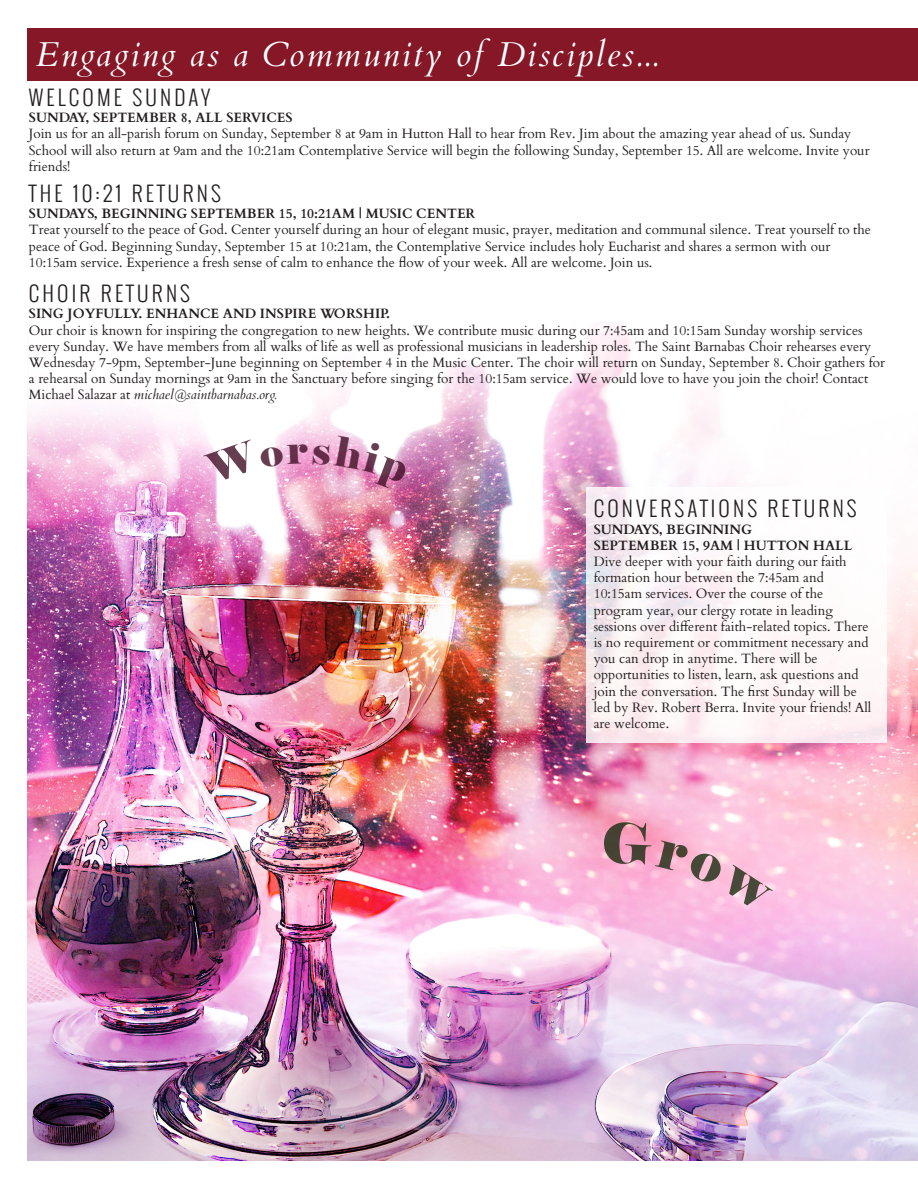
<style>
.page{position:relative;width:918px;height:1188px;background:#fff}
.page>*{position:absolute;margin:0;border:0;box-sizing:border-box;transform-origin:0 0}
.t1{font:italic 34.5px "Cardo";letter-spacing:.06em;color:#fff}
.t2{font:300 21px "Oswald";letter-spacing:.15em;color:#231f20}
.t3{font:13.5px/16.2px "Cardo";color:#231f20}
.t4{font:700 13.5px "Cardo";color:#231f20}
.s1{font-style:italic}
</style>
<div class="page">
<img style="left:27px;top:28px;width:891px;height:1133px">
<svg style="left:586px;top:487px;width:300px;height:255px"></svg>
<div style="left:28px;top:28px;width:890px;height:53px;background:#851727"></div>
<svg style="left:603px;top:821px;width:170px;height:92px;background:#fbb9d7"></svg>
<svg style="left:203px;top:436px;width:205px;height:56px"></svg>
<p class="t1" style="left:36px;top:34px;width:624px">Engaging as a Community of Disciples...</p>
<p class="t2" style="left:29px;top:82px;width:183px">WELCOME SUNDAY</p>
<p class="t4" style="left:29px;top:107px;width:265px">SUNDAY, SEPTEMBER 8, ALL SERVICES</p>
<p class="t3" style="left:29px;top:125px;width:842px">Join us for an all-parish forum on Sunday, September 8 at 9am in Hutton Hall to hear from Rev. Jim about the amazing year ahead of us. Sunday<br>School will also return at 9am and the 10:21am Contemplative Service will begin the following Sunday, September 15. All are welcome. Invite your friends!</p>
<p class="t2" style="left:29px;top:178px;width:193px">THE 10:21 RETURNS</p>
<p class="t4" style="left:29px;top:203px;width:448px">SUNDAYS, BEGINNING SEPTEMBER 15, 10:21AM | MUSIC CENTER</p>
<p class="t3" style="left:29px;top:221px;width:844px">Treat yourself to the peace of God. Center yourself during an hour of elegant music, prayer, meditation and communal silence. Treat yourself to the peace of God. Beginning Sunday, September 15 at 10:21am, the Contemplative Service includes holy Eucharist and shares a sermon with our</p>
<p class="t3" style="left:29px;top:253px;width:625px">10:15am service. Experience a fresh sense of calm to enhance the flow of your week. All are welcome. Join us.</p>
<p class="t2" style="left:29px;top:278px;width:163px">CHOIR RETURNS</p>
<p class="t4" style="left:29px;top:303px;width:363px">SING JOYFULLY. ENHANCE AND INSPIRE WORSHIP.</p>
<p class="t3" style="left:29px;top:321px;width:844px">Our choir is known for inspiring the congregation to new heights. We contribute music during our 7:45am and 10:15am Sunday worship services every Sunday. We have members from all walks of life as well as professional musicians in leadership roles. The Saint Barnabas Choir rehearses every</p>
<p class="t3" style="left:29px;top:354px;width:858px">Wednesday 7-9pm, September-June beginning on September 4 in the Music Center. The choir will return on Sunday, September 8. Choir gathers for a rehearsal on Sunday mornings at 9am in the Sanctuary before singing for the 10:15am service. We would love to have you join the choir! Contact<br>Michael Salazar at <span class="s1">michael@saintbarnabas.org.</span></p>
<p class="t2" style="left:594px;top:493px;width:264px">CONVERSATIONS RETURNS</p>
<p class="t4" style="left:594px;top:518px;width:160px">SUNDAYS, BEGINNING</p>
<p class="t4" style="left:594px;top:534px;width:260px">SEPTEMBER 15, 9AM | HUTTON HALL</p>
<p class="t3" style="left:594px;top:553px;width:254px">Dive deeper with your faith during our faith</p>
<p class="t3" style="left:594px;top:569px;width:232px">formation hour between the 7:45am and<br>10:15am services. Over the course of the</p>
<p class="t3" style="left:594px;top:601px;width:276px">program year, our clergy rotate in leading sessions over different faith-related topics. There is no requirement or commitment necessary and you can drop in anytime. There will be</p>
<p class="t3" style="left:594px;top:666px;width:279px">opportunities to listen, learn, ask questions and join the conversation. The first Sunday will be led by Rev. Robert Berra. Invite your friends! All are welcome.</p>
</div>
